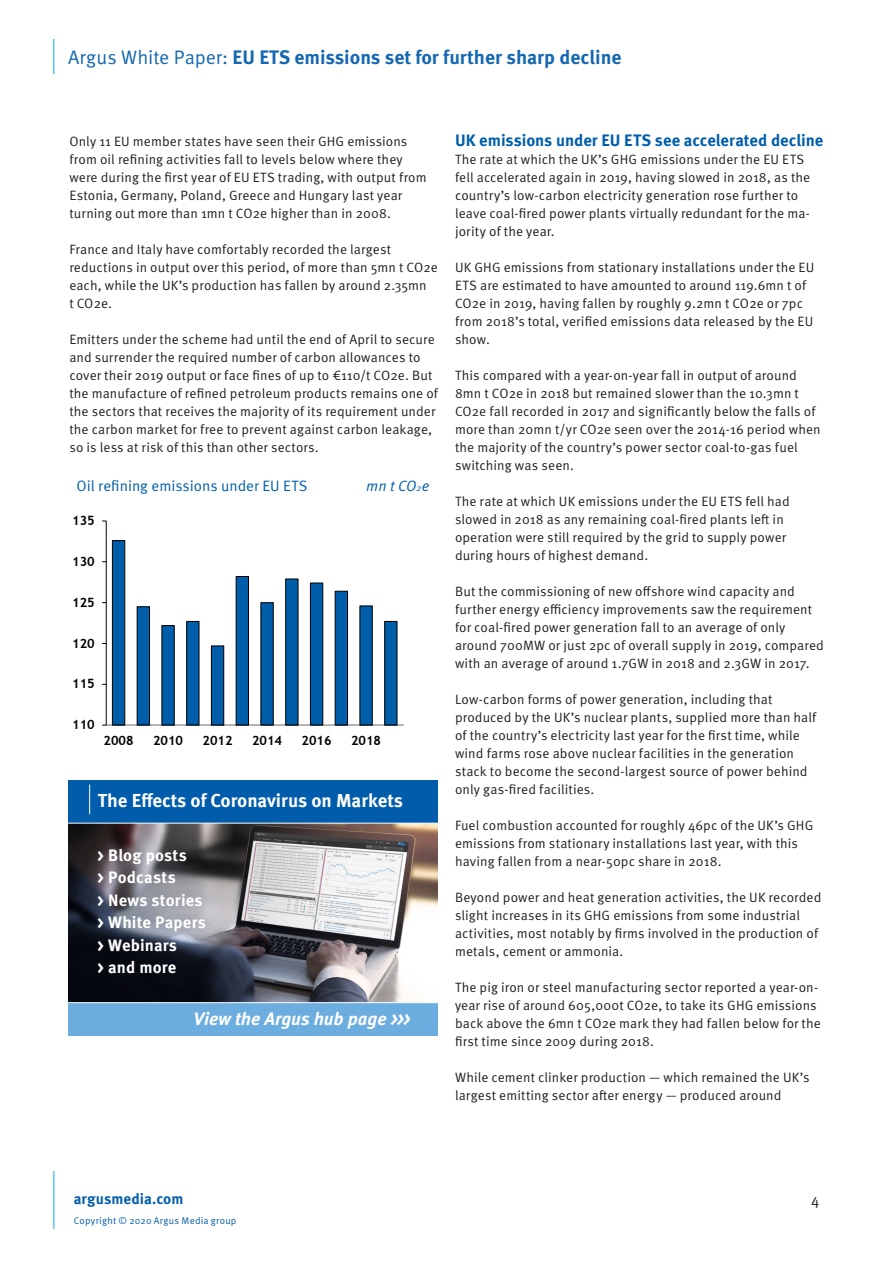
<style>
.page{position:relative;width:893px;height:1263px;background:#fff}
.page>*{position:absolute;margin:0;border:0;box-sizing:border-box;transform-origin:0 0}
.t1{font:700 19.5px "Meta Pro";color:#1467b1}
.t2{font:700 18.75px "Meta Pro";color:#fff}
.t3{font:italic 700 18px "Meta Pro";letter-spacing:-.005em;color:#fff}
.t4{font:700 16.5px/22.5px "Meta Pro";letter-spacing:.01em;color:#fff}
.t5{font:700 16.5px "Meta Pro";letter-spacing:-.005em;color:#015dab}
.t6{font:15px "Meta Pro Norm";color:#015dab}
.t7{font:700 15px "Meta Pro";color:#015dab}
.t8{font:15px "Meta Pro Norm Ita";color:#015dab}
.t9{font:15px "Meta Pro Norm";color:#231f20}
.t10{font:13.5px/18px "Meta Pro Norm";letter-spacing:.005em;color:#231f20}
.t11{font:700 12.9px "Trebuchet MS";color:#000}
.t12{font:9.75px "Meta Pro Norm";letter-spacing:.025em;color:#015dab}
.s1{font-family:"Meta Pro Norm";font-weight:400}
.s2{font-size:9px}
</style>
<div class="page">
<hr style="left:53px;top:39px;width:1px;height:35px;background:#00aeef">
<hr style="left:53px;top:1171px;width:1px;height:58px;background:#00aeef">
<svg style="left:112px;top:540px;width:286px;height:185px"></svg>
<hr style="left:106px;top:725px;width:298px;height:1px;background:#000">
<hr style="left:106px;top:521px;width:1px;height:204px;background:#000">
<img style="left:68px;top:823px;width:370px;height:179px">
<div style="left:68px;top:1002px;width:370px;height:33px;background:#6caddf"></div>
<div style="left:68px;top:780px;width:370px;height:43px;background:#015dab"></div>
<h1 class="t1" style="left:68px;top:42px;width:555px"><span class="s1">Argus White Paper:</span> EU ETS emissions set for further sharp decline</h1>
<p class="t10" style="left:69px;top:131px;width:359px">Only 11 EU member states have seen their GHG emissions from oil refining activities fall to levels below where they were during the first year of EU ETS trading, with output from Estonia, Germany, Poland, Greece and Hungary last year turning out more than 1mn t CO2e higher than in 2008.</p>
<p class="t10" style="left:69px;top:239px;width:370px">France and Italy have comfortably recorded the largest reductions in output over this period, of more than 5mn t CO2e each, while the UK’s production has fallen by around 2.35mn<br>t CO2e.</p>
<p class="t10" style="left:69px;top:329px;width:370px">Emitters under the scheme had until the end of April to secure and surrender the required number of carbon allowances to cover their 2019 output or face fines of up to €110/t CO2e. But the manufacture of refined petroleum products remains one of the sectors that receives the majority of its requirement under the carbon market for free to prevent against carbon leakage, so is less at risk of this than other sectors.</p>
<p class="t6" style="left:77px;top:475px;width:233px">Oil refining emissions under EU ETS</p>
<p class="t8" style="left:366px;top:475px;width:65px">mn t CO<span class="s2">2</span>e</p>
<p class="t11" style="left:72px;top:512px;width:24px">135</p>
<p class="t11" style="left:72px;top:553px;width:24px">130</p>
<p class="t11" style="left:72px;top:594px;width:24px">125</p>
<p class="t11" style="left:72px;top:635px;width:24px">120</p>
<p class="t11" style="left:72px;top:676px;width:24px">115</p>
<p class="t11" style="left:72px;top:717px;width:24px">110</p>
<p class="t11" style="left:104px;top:733px;width:32px">2008</p>
<p class="t11" style="left:153px;top:733px;width:32px">2010</p>
<p class="t11" style="left:203px;top:733px;width:32px">2012</p>
<p class="t11" style="left:252px;top:733px;width:32px">2014</p>
<p class="t11" style="left:302px;top:733px;width:32px">2016</p>
<p class="t11" style="left:351px;top:733px;width:32px">2018</p>
<h2 class="t2" style="left:98px;top:786px;width:307px">The Effects of Coronavirus on Markets</h2>
<p class="t4" style="left:97px;top:842px;width:110px">&gt; Blog posts<br>&gt; Podcasts<br>&gt; News stories &gt; White Papers &gt; Webinars<br>&gt; and more</p>
<h3 class="t3" style="left:193px;top:1004px;width:218px">View the Argus hub page &gt;&gt;&gt;</h3>
<p class="t5" style="left:455px;top:127px;width:370px">UK emissions under EU ETS see accelerated decline</p>
<p class="t10" style="left:455px;top:149px;width:357px">The rate at which the UK’s GHG emissions under the EU ETS fell accelerated again in 2019, having slowed in 2018, as the country’s low-carbon electricity generation rose further to leave coal-fired power plants virtually redundant for the ma&shy;jority of the year.</p>
<p class="t10" style="left:455px;top:257px;width:361px">UK GHG emissions from stationary installations under the EU ETS are estimated to have amounted to around 119.6mn t of CO2e in 2019, having fallen by roughly 9.2mn t CO2e or 7pc from 2018’s total, verified emissions data released by the EU show.</p>
<p class="t10" style="left:455px;top:365px;width:367px">This compared with a year-on-year fall in output of around 8mn t CO2e in 2018 but remained slower than the 10.3mn t CO2e fall recorded in 2017 and significantly below the falls of more than 20mn t/yr CO2e seen over the 2014-16 period when the majority of the country’s power sector coal-to-gas fuel switching was seen.</p>
<p class="t10" style="left:455px;top:491px;width:336px">The rate at which UK emissions under the EU ETS fell had slowed in 2018 as any remaining coal-fired plants left in operation were still required by the grid to supply power during hours of highest demand.</p>
<p class="t10" style="left:455px;top:581px;width:370px">But the commissioning of new offshore wind capacity and further energy efficiency improvements saw the requirement for coal-fired power generation fall to an average of only around 700MW or just 2pc of overall supply in 2019, compared with an average of around 1.7GW in 2018 and 2.3GW in 2017.</p>
<p class="t10" style="left:455px;top:689px;width:363px">Low-carbon forms of power generation, including that produced by the UK’s nuclear plants, supplied more than half of the country’s electricity last year for the first time, while wind farms rose above nuclear facilities in the generation stack to become the second-largest source of power behind only gas-fired facilities.</p>
<p class="t10" style="left:455px;top:815px;width:360px">Fuel combustion accounted for roughly 46pc of the UK’s GHG emissions from stationary installations last year, with this having fallen from a near-50pc share in 2018.</p>
<p class="t10" style="left:455px;top:887px;width:368px">Beyond power and heat generation activities, the UK recorded slight increases in its GHG emissions from some industrial activities, most notably by firms involved in the production of metals, cement or ammonia.</p>
<p class="t10" style="left:455px;top:977px;width:367px">The pig iron or steel manufacturing sector reported a year-on&shy;year rise of around 605,000t CO2e, to take its GHG emissions back above the 6mn t CO2e mark they had fallen below for the first time since 2009 during 2018.</p>
<p class="t10" style="left:455px;top:1067px;width:356px">While cement clinker production — which remained the UK’s largest emitting sector after energy — produced around</p>
<p class="t7" style="left:74px;top:1187px;width:111px">argusmedia.com</p>
<p class="t12" style="left:74px;top:1214px;width:164px">Copyright © 2020 Argus Media group</p>
<p class="t9" style="left:811px;top:1188px;width:10px">4</p>
</div>
